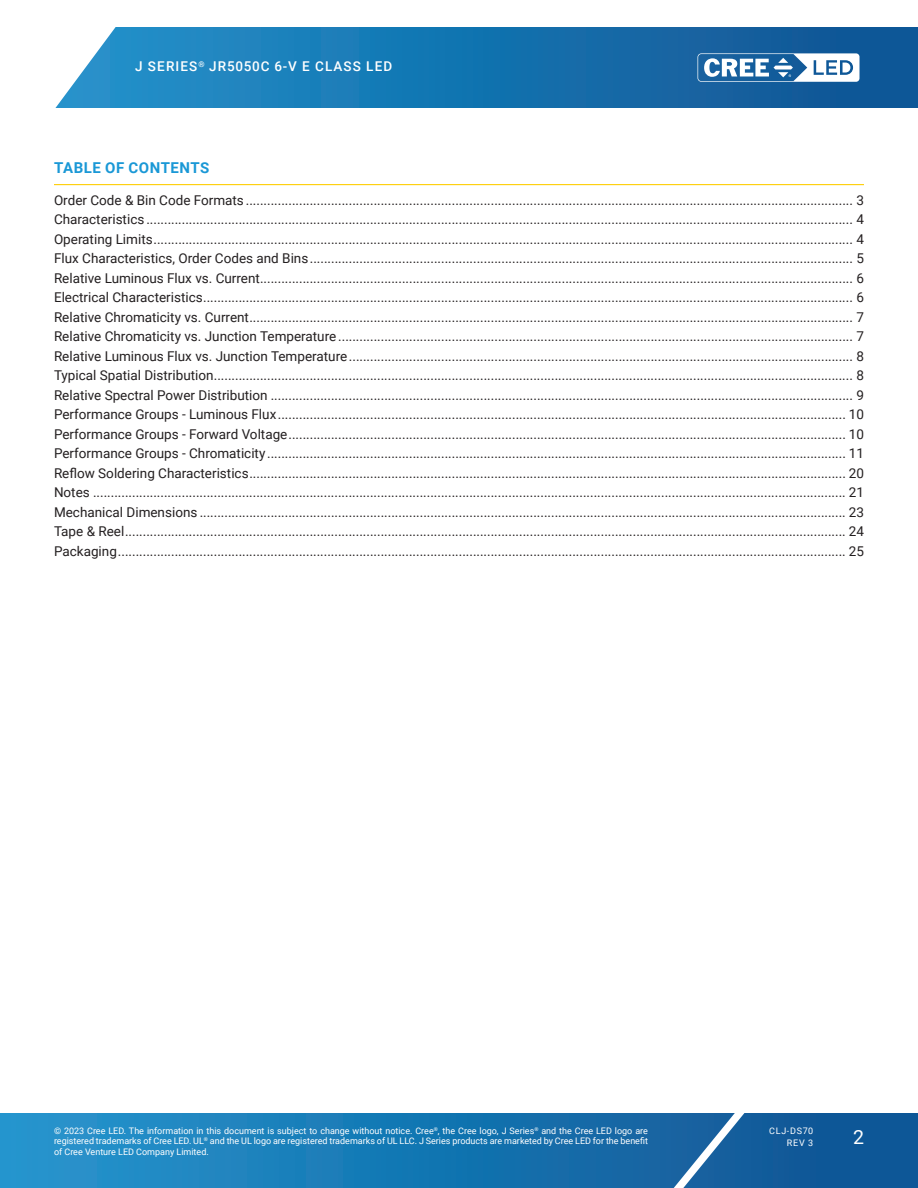
<style>
.page{position:relative;width:918px;height:1188px;background:#fff}
.page>*{position:absolute;margin:0;border:0;box-sizing:border-box;transform-origin:0 0}
.t1{font:19.5px "Roboto";color:#fff}
.TOC_heading{font:700 15px "Roboto";letter-spacing:.035em;color:#1a98d6}
.t2{font:13.5px "Roboto";color:#231f20}
.t3{font:500 13.5px "Roboto";letter-spacing:.085em;color:#fff}
.t4{font:9px/10.8px "Roboto";color:#fff;text-align:justify}
.t5{font:9px/12px "Roboto";letter-spacing:.085em;color:#fff;text-align:right}
</style>
<div class="page">
<svg style="left:0;top:1113px;width:918px;height:75px;background:#1876b2"></svg>
<svg style="left:644px;top:1113px;width:117px;height:75px;background:#296da6"></svg>
<svg style="left:55px;top:27px;width:863px;height:81px;background:#2078b2"></svg>
<svg style="left:698px;top:53px;width:162px;height:29px"></svg>
<hr style="left:54px;top:184px;width:810px;height:1px;background:#fece08">
<p class="t3" style="left:135px;top:57px;width:259px">J SERIES<sup>®</sup> JR5050C 6‑V E CLASS LED</p>
<p class="TOC_heading" style="left:54px;top:157px;width:157px">TABLE OF CONTENTS</p>
<p class="t2" style="left:54px;top:190px;width:812px">Order Code &amp; Bin Code Formats ........................................................................................................................................................................... 3</p>
<p class="t2" style="left:54px;top:210px;width:812px">Characteristics ....................................................................................................................................................................................................... 4</p>
<p class="t2" style="left:54px;top:229px;width:812px">Operating Limits..................................................................................................................................................................................................... 4</p>
<p class="t2" style="left:54px;top:249px;width:812px">Flux Characteristics, Order Codes and Bins......................................................................................................................................................... 5</p>
<p class="t2" style="left:54px;top:268px;width:812px">Relative Luminous Flux vs. Current....................................................................................................................................................................... 6</p>
<p class="t2" style="left:54px;top:288px;width:812px">Electrical Characteristics....................................................................................................................................................................................... 6</p>
<p class="t2" style="left:54px;top:307px;width:812px">Relative Chromaticity vs. Current.......................................................................................................................................................................... 7</p>
<p class="t2" style="left:54px;top:327px;width:812px">Relative Chromaticity vs. Junction Temperature ................................................................................................................................................. 7</p>
<p class="t2" style="left:54px;top:346px;width:812px">Relative Luminous Flux vs. Junction Temperature.............................................................................................................................................. 8</p>
<p class="t2" style="left:54px;top:366px;width:812px">Typical Spatial Distribution.................................................................................................................................................................................... 8</p>
<p class="t2" style="left:54px;top:385px;width:812px">Relative Spectral Power Distribution .................................................................................................................................................................... 9</p>
<p class="t2" style="left:54px;top:405px;width:812px">Performance Groups - Luminous Flux................................................................................................................................................................ 10</p>
<p class="t2" style="left:54px;top:424px;width:812px">Performance Groups - Forward Voltage............................................................................................................................................................. 10</p>
<p class="t2" style="left:54px;top:444px;width:812px">Performance Groups - Chromaticity ................................................................................................................................................................... 11</p>
<p class="t2" style="left:54px;top:463px;width:812px">Reflow Soldering Characteristics........................................................................................................................................................................ 20</p>
<p class="t2" style="left:54px;top:483px;width:812px">Notes .................................................................................................................................................................................................................... 21</p>
<p class="t2" style="left:54px;top:502px;width:812px">Mechanical Dimensions ...................................................................................................................................................................................... 23</p>
<p class="t2" style="left:54px;top:522px;width:812px">Tape &amp; Reel........................................................................................................................................................................................................... 24</p>
<p class="t2" style="left:54px;top:541px;width:812px">Packaging............................................................................................................................................................................................................. 25</p>
<p class="t4" style="left:54px;top:1125px;width:596px">© 2023 Cree LED. The information in this document is subject to change without notice. Cree<sup>®</sup>, the Cree logo, J Series<sup>®</sup> and the Cree LED logo are registered trademarks of Cree LED. UL<sup>®</sup> and the UL logo are registered trademarks of UL LLC. J Series products are marketed by Cree LED for the benefit of Cree Venture LED Company Limited.</p>
<p class="t5" style="left:769px;top:1124px;width:46px">CLJ-DS70<br>REV 3</p>
<h1 class="t1" style="left:853px;top:1123px;width:12px">2</h1>
</div>
